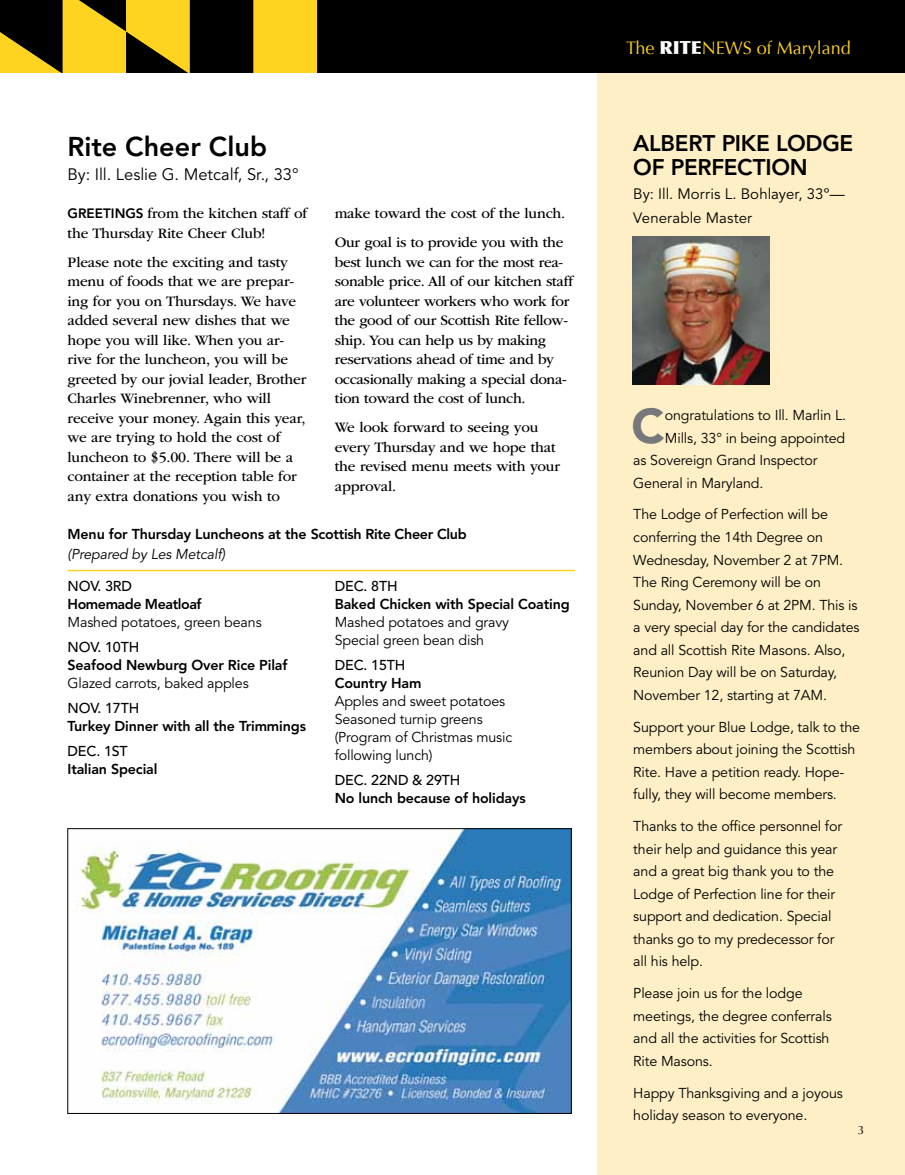
<style>
.page{position:relative;width:905px;height:1175px;background:#fff}
.page>*{position:absolute;margin:0;border:0;box-sizing:border-box;transform-origin:0 0}
.t1{font:900 48.45px "Avenir LT Std";color:#77787b}
.t2{font:800 27px "Avenir LT Std";color:#000}
.t3{font:800 22.5px/24px "Avenir LT Std";letter-spacing:-.01em;color:#000}
.t4{font:18px "Optima";color:#ffd420}
.t5{font:16.5px "Avenir LT Std";letter-spacing:-.005em;color:#000}
.t6{font:15px/19.5px "ITC Garamond Std";letter-spacing:-.01em;color:#000}
.t7{font:15px "Avenir LT Std";letter-spacing:.005em;color:#000}
.t8{font:14.25px/22.5px "Avenir LT Std";letter-spacing:-.01em;color:#000}
.t9{font:800 14.25px "Avenir LT Std";letter-spacing:-.01em;color:#000}
.t10{font:500 14.25px "Avenir LT Std";letter-spacing:-.01em;color:#000}
.t11{font:italic 14.25px "Avenir LT Std";letter-spacing:-.01em;color:#000}
.t12{font:800 13.5px "Avenir LT Std";color:#000}
.t13{font:12px "Optima";color:#000}
.s1{font-weight:900;color:#fff}
.s2{font-family:"Avenir LT Std";font-weight:800;font-size:13.5px}
</style>
<div class="page">
<div style="left:598px;top:0;width:306px;height:1174px;background:#ffefc6"></div>
<div style="left:377px;top:0;width:527px;height:73px;background:#000"></div>
<svg style="left:0;top:0;width:377px;height:73px;background:#79650f"></svg>
<img style="left:632px;top:236px;width:138px;height:148px">
<img style="left:77px;top:830px;width:492px;height:281px">
<div style="left:68px;top:828px;width:503px;height:285px;border:1px solid #000"></div>
<hr style="left:68px;top:570px;width:507px;height:1px;background:#ffd420">
<h2 class="t2" style="left:68px;top:131px;width:201px">Rite Cheer Club</h2>
<p class="t5" style="left:68px;top:165px;width:232px">By: Ill. Leslie G. Metcalf, Sr., 33°</p>
<p class="t4" style="left:626px;top:37px;width:226px">The <span class="s1">RITE</span>NEWS of Maryland</p>
<h3 class="t3" style="left:633px;top:131px;width:221px">Albert Pike Lodge of Perfection</h3>
<p class="t7" style="left:633px;top:185px;width:213px">By: Ill. Morris L. Bohlayer, 33º—</p>
<p class="t6" style="left:68px;top:204px;width:241px;text-indent:19px"><span class="s2">eetin gs</span> from the kitchen staff of the Thursday Rite Cheer Club!</p>
<p class="t6" style="left:68px;top:252px;width:240px">Please note the exciting and tasty menu of foods that we are prepar&shy;ing for you on Thursdays. We have added several new dishes that we hope you will like. When you ar&shy;rive for the luncheon, you will be greeted by our jovial leader, Brother Charles Winebrenner, who will receive your money. Again this year, we are trying to hold the cost of luncheon to $5.00. There will be a container at the reception table for any extra donations you wish to</p>
<p class="t6" style="left:335px;top:199px;width:232px;line-height:29px">make toward the cost of the lunch.<br>Our goal is to provide you with the</p>
<p class="t6" style="left:335px;top:252px;width:240px">best lunch we can for the most rea&shy;sonable price. All of our kitchen staff are volunteer workers who work for the good of our Scottish Rite fellow&shy;ship. You can help us by making reservations ahead of time and by occasionally making a special dona&shy;tion toward the cost of lunch.</p>
<p class="t6" style="left:335px;top:418px;width:227px">We look forward to seeing you every Thursday and we hope that the revised menu meets with your approval.</p>
<p class="t12" style="left:68px;top:206px;width:11px">Gr</p>
<p class="t7" style="left:633px;top:209px;width:120px">Venerable Master</p>
<h1 class="t1" style="left:631px;top:396px;width:35px">C</h1>
<p class="t8" style="left:664px;top:404px;width:183px">ongratulations to Ill. Marlin L.</p>
<p class="t8" style="left:664px;top:427px;width:182px">Mills, 33° in being appointed</p>
<p class="t8" style="left:633px;top:449px;width:186px">as Sovereign Grand Inspector</p>
<p class="t8" style="left:633px;top:472px;width:132px">General in Maryland.</p>
<p class="t8" style="left:633px;top:504px;width:228px">The Lodge of Perfection will be conferring the 14th Degree on<br>Wednesday, November 2 at 7PM.<br>The Ring Ceremony will be on<br>Sunday, November 6 at 2PM. This is a very special day for the candidates and all Scottish Rite Masons. Also,<br>Reunion Day will be on Saturday,<br>November 12, starting at 7AM.</p>
<p class="t8" style="left:633px;top:715px;width:228px">Support your Blue Lodge, talk to the members about joining the Scottish Rite. Have a petition ready. Hope&shy;fully, they will become members.</p>
<p class="t8" style="left:633px;top:815px;width:210px">Thanks to the office personnel for their help and guidance this year and a great big thank you to the<br>Lodge of Perfection line for their support and dedication. Special thanks go to my predecessor for all his help.</p>
<p class="t8" style="left:633px;top:982px;width:200px">Please join us for the lodge meetings, the degree conferrals and all the activities for Scottish<br>Rite Masons.</p>
<p class="t8" style="left:633px;top:1081px;width:211px">Happy Thanksgiving and a joyous holiday season to everyone.</p>
<p class="t9" style="left:67px;top:526px;width:401px">M enu for Thursday Luncheons at the Scottish Rite Cheer Club</p>
<p class="t11" style="left:68px;top:546px;width:159px">(Prepared by Les Metcalf)</p>
<p class="t10" style="left:68px;top:578px;width:55px">NOV. 3RD</p>
<p class="t9" style="left:68px;top:596px;width:136px">Homemade Meatloaf</p>
<p class="t8" style="left:68px;top:611px;width:196px">Mashed potatoes, green beans</p>
<p class="t10" style="left:68px;top:639px;width:73px">NOV. 10TH</p>
<p class="t9" style="left:68px;top:656px;width:221px">Seafood Newburg Over Rice Pilaf</p>
<p class="t8" style="left:68px;top:672px;width:183px">Glazed carrots, baked apples</p>
<p class="t10" style="left:68px;top:699px;width:73px">NOV. 17TH</p>
<p class="t9" style="left:68px;top:717px;width:240px">Turkey Dinner with all the Trimmings</p>
<p class="t10" style="left:68px;top:742px;width:53px">DEC. 1ST</p>
<p class="t9" style="left:68px;top:760px;width:91px">Italian Special</p>
<p class="t10" style="left:335px;top:578px;width:64px">DEC. 8TH</p>
<p class="t9" style="left:335px;top:596px;width:236px">Baked Chicken with Special Coating</p>
<p class="t8" style="left:335px;top:614px;width:176px;line-height:18px">Mashed potatoes and gravy<br>Special green bean dish</p>
<p class="t10" style="left:335px;top:657px;width:72px">DEC. 15TH</p>
<p class="t9" style="left:335px;top:674px;width:88px">Country Ham</p>
<p class="t8" style="left:335px;top:692px;width:179px;line-height:18px">Apples and sweet potatoes<br>Seasoned turnip greens (Program of Christmas music following lunch)</p>
<p class="t10" style="left:335px;top:771px;width:127px">DEC. 22ND &amp; 29TH</p>
<p class="t9" style="left:335px;top:789px;width:192px">No lunch because of holidays</p>
<p class="t13" style="left:857px;top:1123px;width:8px">3</p>
</div>
